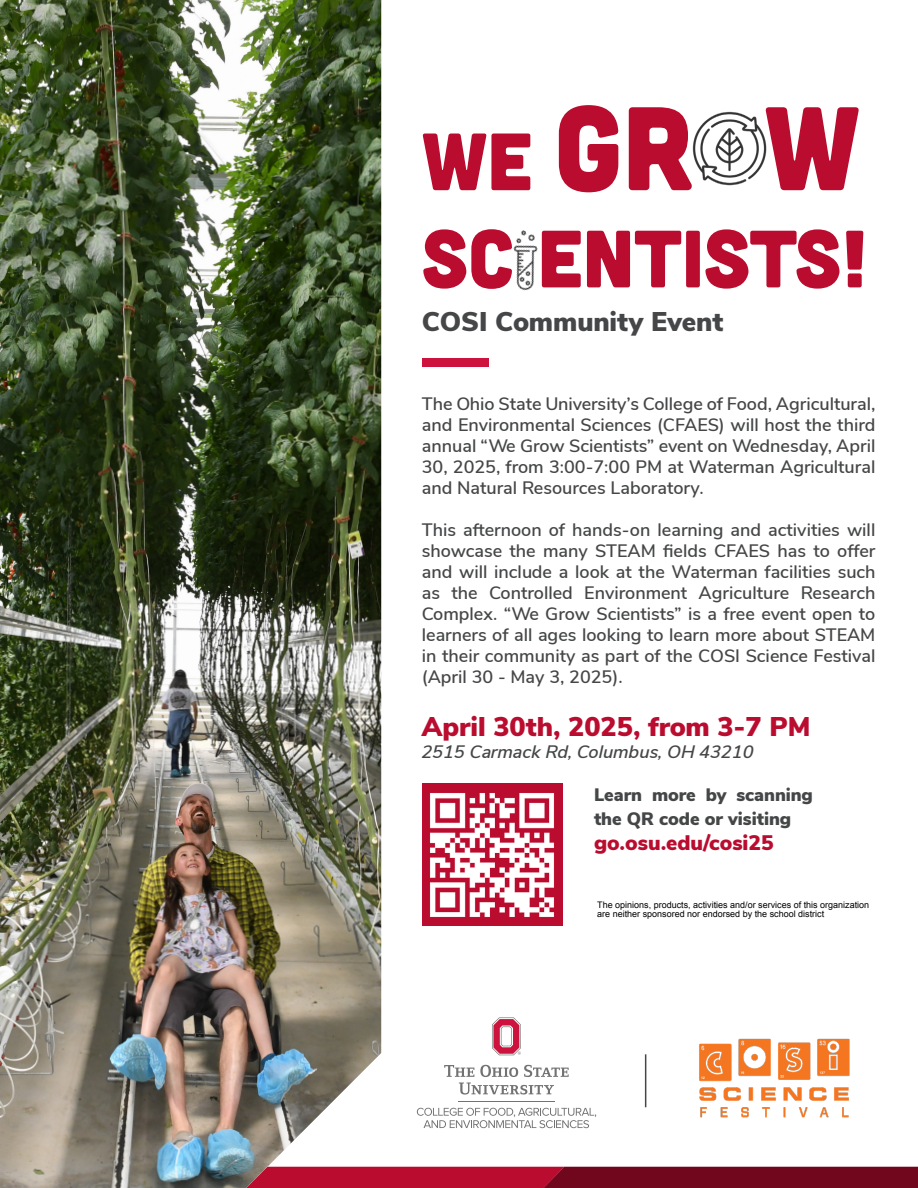
<style>
.page{position:relative;width:918px;height:1188px;background:#fff}
.page>*{position:absolute;margin:0;border:0;box-sizing:border-box;transform-origin:0 0}
.t1{font:118.5px "Cubano";color:#ba0c2f}
.t2{font:81px "Cubano";color:#ba0c2f}
.t3{font:900 27px "Buckeye Sans 2";color:#ba0c2f}
.t4{font:900 27px "Buckeye Sans 2";color:#454647}
.t5{font:900 21px "Buckeye Sans 2";color:#ba0c2f}
.t6{font:600 18px/21px "Buckeye Sans 2";color:#454647;text-align:justify}
.t7{font:900 18px/24px "Buckeye Sans 2";color:#454647}
.t8{font:italic 600 18px "Buckeye Sans 2";color:#454647}
.t9{font:9px/9px "Arial";color:#000}
.s1{font-size:81px}
</style>
<div class="page">
<svg style="left:381px;top:1167px;width:537px;height:21px;background:#870822"></svg>
<img style="left:0;top:0;width:381px;height:1188px">
<svg style="left:417px;top:1108px;width:179px;height:20px"></svg>
<svg style="left:444px;top:1065px;width:30px;height:12px"></svg>
<svg style="left:480px;top:1065px;width:38px;height:12px"></svg>
<svg style="left:524px;top:1065px;width:45px;height:12px"></svg>
<svg style="left:459px;top:1083px;width:95px;height:12px"></svg>
<hr style="left:458px;top:1101px;width:97px;height:1px;background:#717271">
<svg style="left:492px;top:1017px;width:29px;height:38px"></svg>
<div style="left:422px;top:358px;width:67px;height:8px;background:#cd123d"></div>
<div style="left:422px;top:783px;width:140px;height:143px;background:#ba0c2f"></div>
<img style="left:430px;top:793px;width:124px;height:124px">
<img style="left:513px;top:230px;width:25px;height:61px">
<img style="left:692px;top:111px;width:75px;height:75px">
<img style="left:699px;top:1038px;width:151px;height:80px">
<hr style="left:645px;top:1054px;width:1px;height:53px;background:#454647">
<p class="t1" style="left:422px;top:73px;width:440px"><span class="s1">WE</span> GR W</p>
<p class="t2" style="left:422px;top:207px;width:448px">SC ENTISTS!</p>
<p class="t4" style="left:422px;top:304px;width:303px">COSI Community Event</p>
<p class="t6" style="left:422px;top:393px;width:455px">The Ohio State University’s College of Food, Agricultural, and Environmental Sciences (CFAES) will host the third annual “We Grow Scientists” event on Wednesday, April 30, 2025, from 3:00-7:00 PM at Waterman Agricultural and Natural Resources Laboratory.</p>
<p class="t6" style="left:422px;top:519px;width:455px">This afternoon of hands-on learning and activities will showcase the many STEAM fields CFAES has to offer and will include a look at the Waterman facilities such as the Controlled Environment Agriculture Research Complex. “We Grow Scientists” is a free event open to learners of all ages looking to learn more about STEAM in their community as part of the COSI Science Festival (April 30 - May 3, 2025).</p>
<p class="t3" style="left:422px;top:710px;width:390px">April 30th, 2025, from 3-7 PM</p>
<p class="t8" style="left:422px;top:740px;width:333px">2515 Carmack Rd, Columbus, OH 43210</p>
<p class="t7" style="left:594px;top:783px;width:220px">Learn more by scanning the QR code or visiting</p>
<p class="t5" style="left:594px;top:829px;width:181px">go.osu.edu/cosi25</p>
<p class="t9" style="left:597px;top:900px;width:274px">The opinions, products, activities and/or services of this organization are neither sponsored nor endorsed by the school district</p>
</div>
